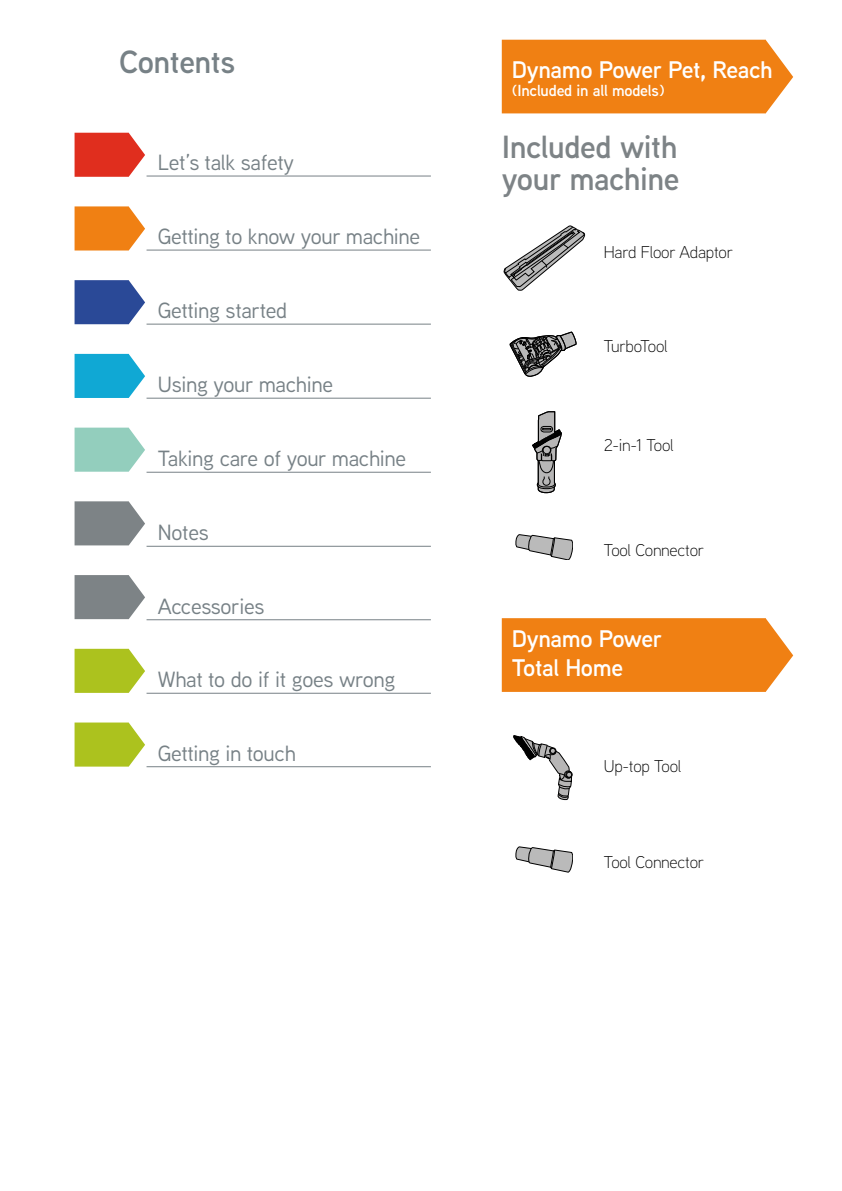
<style>
.page{position:relative;width:842px;height:1191px;background:#fff}
.page>*{position:absolute;margin:0;border:0;box-sizing:border-box;transform-origin:0 0}
.t1{font:600 32px/32px "Vax Aaux Next";letter-spacing:-.015em;color:#7d8386}
.t2{font:600 32px "Vax Aaux Next";letter-spacing:-.015em;color:#778186}
.t3{font:600 24px/28.8px "Vax Aaux Next";letter-spacing:-.015em;color:#fff}
.t4{font:22px "Vax Aaux Next";letter-spacing:-.015em;color:#778186}
.t5{font:300 17px "Vax Aaux Next";letter-spacing:-.015em;color:#000}
.t6{font:600 16px "Vax Aaux Next";letter-spacing:-.015em;color:#fff}
</style>
<div class="page">
<hr style="left:147px;top:176px;width:284px;height:1px;background:#778186">
<hr style="left:147px;top:250px;width:284px;height:1px;background:#778186">
<hr style="left:147px;top:324px;width:284px;height:1px;background:#778186">
<hr style="left:147px;top:398px;width:284px;height:1px;background:#778186">
<hr style="left:147px;top:472px;width:284px;height:1px;background:#778186">
<hr style="left:147px;top:546px;width:284px;height:1px;background:#778186">
<hr style="left:147px;top:619px;width:284px;height:1px;background:#778186">
<hr style="left:147px;top:693px;width:284px;height:1px;background:#778186">
<hr style="left:147px;top:766px;width:284px;height:1px;background:#778186">
<svg style="left:75px;top:133px;width:70px;height:44px;background:#e34638"></svg>
<svg style="left:75px;top:280px;width:70px;height:44px;background:#435ea3"></svg>
<svg style="left:75px;top:427px;width:70px;height:45px;background:#a1d4c5"></svg>
<svg style="left:75px;top:206px;width:70px;height:44px;background:#f18f30"></svg>
<svg style="left:75px;top:354px;width:70px;height:44px;background:#2bb2d8"></svg>
<svg style="left:75px;top:575px;width:70px;height:44px;background:#8c9194"></svg>
<svg style="left:75px;top:501px;width:70px;height:44px;background:#8c9294"></svg>
<svg style="left:75px;top:649px;width:70px;height:44px;background:#b5c938"></svg>
<div style="left:502px;top:40px;width:291px;height:73px;background:#f08013"></div>
<svg style="left:502px;top:618px;width:291px;height:74px;background:#f0861e"></svg>
<svg style="left:504px;top:226px;width:81px;height:64px"></svg>
<svg style="left:510px;top:332px;width:67px;height:45px"></svg>
<svg style="left:532px;top:411px;width:30px;height:82px"></svg>
<svg style="left:516px;top:534px;width:57px;height:26px"></svg>
<svg style="left:75px;top:722px;width:70px;height:44px;background:#b6c93a"></svg>
<svg style="left:513px;top:735px;width:60px;height:65px"></svg>
<svg style="left:516px;top:847px;width:57px;height:25px"></svg>
<h1 class="t2" style="left:119px;top:39px;width:118px">Contents</h1>
<p class="t4" style="left:158px;top:147px;width:138px">Let’s talk safety</p>
<p class="t4" style="left:158px;top:221px;width:264px">Getting to know your machine</p>
<p class="t4" style="left:158px;top:295px;width:131px">Getting started</p>
<p class="t4" style="left:158px;top:369px;width:177px">Using your machine</p>
<p class="t4" style="left:158px;top:444px;width:250px">Taking care of your machine</p>
<p class="t4" style="left:158px;top:518px;width:52px">Notes</p>
<p class="t4" style="left:158px;top:591px;width:108px">Accessories</p>
<p class="t4" style="left:158px;top:664px;width:239px">What to do if it goes wrong</p>
<p class="t4" style="left:158px;top:738px;width:140px">Getting in touch</p>
<p class="t3" style="left:512px;top:55px;width:262px">Dynamo Power Pet, Reach</p>
<p class="t6" style="left:512px;top:79px;width:154px">(Included in all models)</p>
<h1 class="t1" style="left:502px;top:130px;width:179px">Included with your machine</h1>
<p class="t5" style="left:604px;top:241px;width:131px">Hard Floor Adaptor</p>
<p class="t5" style="left:604px;top:335px;width:65px">TurboTool</p>
<p class="t5" style="left:604px;top:434px;width:71px">2-in-1 Tool</p>
<p class="t5" style="left:604px;top:539px;width:102px">Tool Connector</p>
<p class="t3" style="left:512px;top:624px;width:152px">Dynamo Power<br>Total Home</p>
<p class="t5" style="left:604px;top:754px;width:79px">Up-top Tool</p>
<p class="t5" style="left:604px;top:851px;width:102px">Tool Connector</p>
</div>
